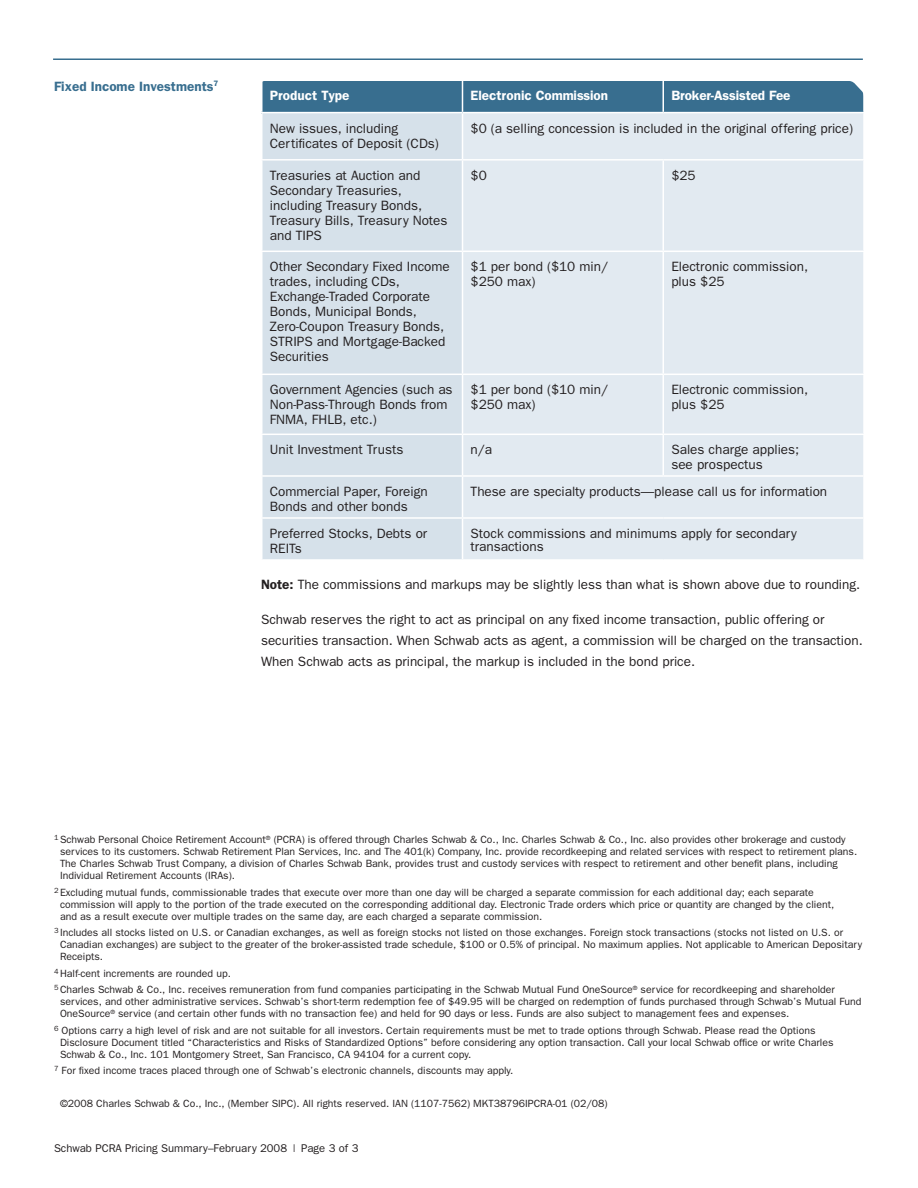
<style>
.page{position:relative;width:918px;height:1188px;background:#fff}
.page>*{position:absolute;margin:0;border:0;box-sizing:border-box;transform-origin:0 0}
.Chart_Body{font:13.5px/15px "Franklin Gothic";color:#231f20}
.Body{font:13.5px/21px "Franklin Gothic";color:#231f20}
.Chart_Head{font:600 13.5px "Franklin Gothic";letter-spacing:-.01em;color:#fff}
.Subtitle{font:600 13.5px "Franklin Gothic";color:#386e8f}
.t1{font:11.25px "Franklin Gothic";color:#231f20}
.Copyright{font:10.5px/12px "Franklin Gothic";color:#231f20}
.s1{font-weight:600}
</style>
<div class="page">
<div style="left:262px;top:81px;width:601px;height:31px;background:#386e8f"></div>
<div style="left:262px;top:113px;width:200px;height:446px;background:#d6e1ea"></div>
<div style="left:463px;top:113px;width:400px;height:446px;background:#e2eaf1"></div>
<hr style="left:462px;top:81px;width:1px;height:31px;background:#fff">
<hr style="left:663px;top:81px;width:1px;height:31px;background:#fff">
<hr style="left:261px;top:159px;width:201px;height:2px;background:#fff">
<hr style="left:462px;top:159px;width:201px;height:2px;background:#fff">
<hr style="left:663px;top:159px;width:202px;height:2px;background:#fff">
<hr style="left:663px;top:161px;width:1px;height:90px;background:#fff">
<hr style="left:261px;top:251px;width:201px;height:1px;background:#fff">
<hr style="left:462px;top:251px;width:201px;height:1px;background:#fff">
<hr style="left:663px;top:251px;width:202px;height:1px;background:#fff">
<hr style="left:663px;top:252px;width:1px;height:122px;background:#fff">
<hr style="left:261px;top:374px;width:201px;height:1px;background:#fff">
<hr style="left:462px;top:374px;width:201px;height:1px;background:#fff">
<hr style="left:663px;top:374px;width:202px;height:1px;background:#fff">
<hr style="left:663px;top:375px;width:1px;height:59px;background:#fff">
<hr style="left:261px;top:434px;width:201px;height:1px;background:#fff">
<hr style="left:462px;top:434px;width:201px;height:1px;background:#fff">
<hr style="left:663px;top:434px;width:202px;height:1px;background:#fff">
<hr style="left:663px;top:435px;width:1px;height:40px;background:#fff">
<hr style="left:261px;top:475px;width:201px;height:2px;background:#fff">
<hr style="left:462px;top:475px;width:201px;height:2px;background:#fff">
<hr style="left:663px;top:475px;width:202px;height:2px;background:#fff">
<hr style="left:261px;top:517px;width:201px;height:2px;background:#fff">
<hr style="left:462px;top:517px;width:201px;height:2px;background:#fff">
<hr style="left:663px;top:517px;width:202px;height:2px;background:#fff">
<hr style="left:53px;top:58px;width:810px;height:2px;background:#386e8f">
<p class="Subtitle" style="left:54px;top:78px;width:166px">Fixed Income Investments<sup>7</sup></p>
<p class="Chart_Head" style="left:270px;top:88px;width:81px">Product Type</p>
<p class="Chart_Head" style="left:471px;top:88px;width:139px">Electronic Commission</p>
<p class="Chart_Head" style="left:671px;top:88px;width:121px">Broker-Assisted Fee</p>
<p class="Chart_Body" style="left:270px;top:120px;width:171px">New issues, including<br>Certificates of Deposit (CDs)</p>
<p class="Chart_Body" style="left:471px;top:120px;width:384px">$0 (a selling concession is included in the original offering price)</p>
<p class="Chart_Body" style="left:270px;top:167px;width:179px">Treasuries at Auction and<br>Secondary Treasuries, including Treasury Bonds,<br>Treasury Bills, Treasury Notes and TIPS</p>
<p class="Chart_Body" style="left:471px;top:167px;width:18px">$0</p>
<p class="Chart_Body" style="left:671px;top:167px;width:26px">$25</p>
<p class="Chart_Body" style="left:270px;top:259px;width:181px">Other Secondary Fixed Income trades, including CDs,<br>Exchange-Traded Corporate<br>Bonds, Municipal Bonds,<br>Zero-Coupon Treasury Bonds,<br>STRIPS and Mortgage-Backed<br>Securities</p>
<p class="Chart_Body" style="left:471px;top:259px;width:139px">$1 per bond ($10 min/ $250 max)</p>
<p class="Chart_Body" style="left:671px;top:259px;width:138px">Electronic commission, plus $25</p>
<p class="Chart_Body" style="left:270px;top:382px;width:184px">Government Agencies (such as<br>Non-Pass-Through Bonds from<br>FNMA, FHLB, etc.)</p>
<p class="Chart_Body" style="left:471px;top:382px;width:139px">$1 per bond ($10 min/ $250 max)</p>
<p class="Chart_Body" style="left:671px;top:382px;width:138px">Electronic commission, plus $25</p>
<p class="Chart_Body" style="left:270px;top:442px;width:135px">Unit Investment Trusts</p>
<p class="Chart_Body" style="left:471px;top:442px;width:23px">n/a</p>
<p class="Chart_Body" style="left:671px;top:442px;width:129px">Sales charge applies; see prospectus</p>
<p class="Chart_Body" style="left:270px;top:484px;width:160px">Commercial Paper, Foreign<br>Bonds and other bonds</p>
<p class="Chart_Body" style="left:471px;top:484px;width:358px">These are specialty products—please call us for information</p>
<p class="Chart_Body" style="left:270px;top:526px;width:159px">Preferred Stocks, Debts or<br>REITs</p>
<p class="Chart_Body" style="left:471px;top:526px;width:328px;line-height:13.5px">Stock commissions and minimums apply for secondary transactions</p>
<p class="Body" style="left:261px;top:574px;width:601px"><span class="s1">Note:</span> The commissions and markups may be slightly less than what is shown above due to rounding.</p>
<p class="Body" style="left:261px;top:608px;width:603px">Schwab reserves the right to act as principal on any fixed income transaction, public offering or securities transaction. When Schwab acts as agent, a commission will be charged on the transaction.<br>When Schwab acts as principal, the markup is included in the bond price.</p>
<p class="Copyright" style="left:60px;top:833px;width:799px;text-indent:-6px"><sup>1</sup> Schwab Personal Choice Retirement Account<sup>®</sup> (PCRA) is offered through Charles Schwab &amp; Co., Inc. Charles Schwab &amp; Co., Inc. also provides other brokerage and custody services to its customers. Schwab Retirement Plan Services, Inc. and The 401(k) Company, Inc. provide recordkeeping and related services with respect to retirement plans.<br>The Charles Schwab Trust Company, a division of Charles Schwab Bank, provides trust and custody services with respect to retirement and other benefit plans, including Individual Retirement Accounts (IRAs).</p>
<p class="Copyright" style="left:60px;top:886px;width:776px;text-indent:-6px"><sup>2</sup> Excluding mutual funds, commissionable trades that execute over more than one day will be charged a separate commission for each additional day; each separate commission will apply to the portion of the trade executed on the corresponding additional day. Electronic Trade orders which price or quantity are changed by the client, and as a result execute over multiple trades on the same day, are each charged a separate commission.</p>
<p class="Copyright" style="left:60px;top:926px;width:804px;text-indent:-6px"><sup>3</sup> Includes all stocks listed on U.S. or Canadian exchanges, as well as foreign stocks not listed on those exchanges. Foreign stock transactions (stocks not listed on U.S. or<br>Canadian exchanges) are subject to the greater of the broker-assisted trade schedule, $100 or 0.5% of principal. No maximum applies. Not applicable to American Depositary<br>Receipts.</p>
<p class="Copyright" style="left:54px;top:967px;width:178px"><sup>4</sup> Half-cent increments are rounded up.</p>
<p class="Copyright" style="left:60px;top:983px;width:803px;text-indent:-6px"><sup>5</sup> Charles Schwab &amp; Co., Inc. receives remuneration from fund companies participating in the Schwab Mutual Fund OneSource<sup>®</sup> service for recordkeeping and shareholder services, and other administrative services. Schwab’s short-term redemption fee of $49.95 will be charged on redemption of funds purchased through Schwab’s Mutual Fund<br>OneSource<sup>®</sup> service (and certain other funds with no transaction fee) and held for 90 days or less. Funds are also subject to management fees and expenses.</p>
<p class="Copyright" style="left:60px;top:1024px;width:775px;text-indent:-6px"><sup>6</sup> Options carry a high level of risk and are not suitable for all investors. Certain requirements must be met to trade options through Schwab. Please read the Options<br>Disclosure Document titled “Characteristics and Risks of Standardized Options” before considering any option transaction. Call your local Schwab office or write Charles<br>Schwab &amp; Co., Inc. 101 Montgomery Street, San Francisco, CA 94104 for a current copy.</p>
<p class="Copyright" style="left:54px;top:1064px;width:461px"><sup>7</sup> For fixed income traces placed through one of Schwab’s electronic channels, discounts may apply.</p>
<p class="Copyright" style="left:60px;top:1097px;width:549px">©2008 Charles Schwab &amp; Co., Inc., (Member SIPC). All rights reserved. IAN (1107-7562) MKT38796IPCRA-01 (02/08)</p>
<p class="t1" style="left:54px;top:1142px;width:306px">Schwab PCRA Pricing Summary–February 2008 | Page 3 of 3</p>
</div>
